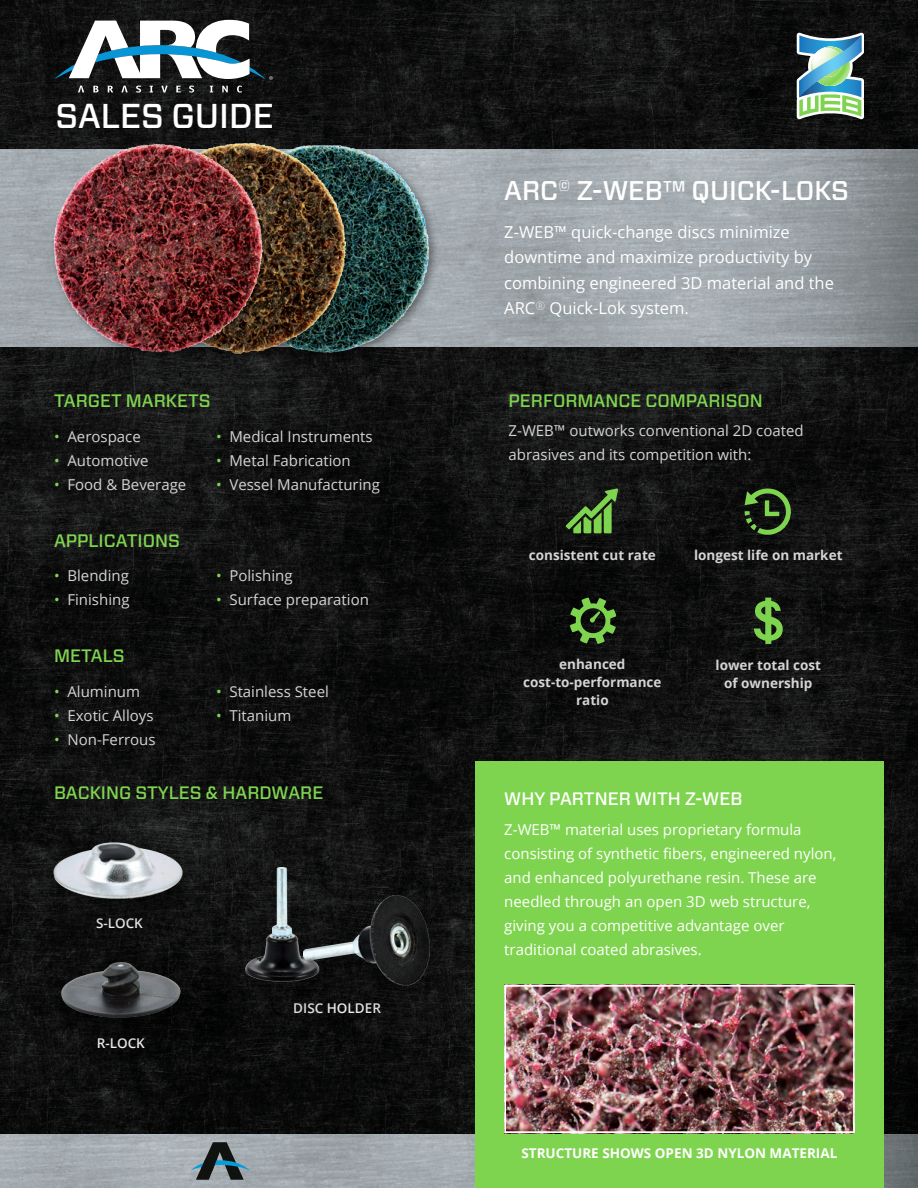
<style>
.page{position:relative;width:918px;height:1188px;background:#fff}
.page>*{position:absolute;margin:0;border:0;box-sizing:border-box;transform-origin:0 0}
.t1{font:500 34.5px "Forza";color:#fff}
.t2{font:500 27px "Forza";color:#fff}
.t3{font:500 18px "Forza";color:#7fd44f}
.t4{font:500 18px "Forza";color:#fff}
.t5{font:16.5px/25.5px "Open Sans";color:#fff}
.t6{font:15px/24px "Open Sans";color:#d4d4d4}
.t7{font:15px/24px "Open Sans";color:#fff}
.t8{font:700 13.5px "Open Sans";color:#d4d4d4}
.t9{font:700 13.5px "Open Sans";color:#fff}
.t10{font:600 13.5px "Open Sans";color:#fff}
.s1{color:#7fd44f}
</style>
<div class="page">
<img style="left:0;top:0;width:918px;height:1134px">
<img style="left:0;top:1134px;width:918px;height:54px">
<svg style="left:191px;top:1142px;width:59px;height:38px;background:#66747a"></svg>
<div style="left:475px;top:761px;width:409px;height:427px;background:#7fd44f"></div>
<svg style="left:566px;top:488px;width:52px;height:45px;background:#40622d"></svg>
<svg style="left:745px;top:488px;width:46px;height:47px;background:#335024"></svg>
<svg style="left:570px;top:598px;width:46px;height:46px;background:#3c6028"></svg>
<svg style="left:754px;top:598px;width:29px;height:46px"></svg>
<img style="left:507px;top:988px;width:345px;height:142px">
<div style="left:504px;top:985px;width:351px;height:148px;border:2px solid #fff"></div>
<img style="left:0;top:150px;width:918px;height:197px">
<svg style="left:797px;top:33px;width:67px;height:86px"></svg>
<div style="left:217px;top:141px;width:223px;height:222px;background:#000;opacity:.4"></div>
<img style="left:357px;top:140px;width:79px;height:218px">
<div style="left:180px;top:823px;width:205px;height:251px;background:#000;opacity:.7"></div>
<img style="left:245px;top:867px;width:8px;height:119px">
<div style="left:253px;top:857px;width:232px;height:198px;background:#000;opacity:.7"></div>
<img style="left:304px;top:895px;width:125px;height:91px">
<div style="left:28px;top:938px;width:186px;height:125px;background:#000;opacity:.7"></div>
<img style="left:62px;top:962px;width:118px;height:57px">
<div style="left:20px;top:818px;width:197px;height:127px;background:#000;opacity:.7"></div>
<img style="left:54px;top:843px;width:134px;height:58px">
<div style="left:134px;top:139px;width:223px;height:225px;background:#000;opacity:.4"></div>
<img style="left:273px;top:140px;width:80px;height:218px">
<div style="left:49px;top:140px;width:224px;height:222px;background:#000;opacity:.4"></div>
<img style="left:49px;top:140px;width:221px;height:218px">
<svg style="left:93px;top:86px;width:5px;height:6px"></svg>
<svg style="left:108px;top:86px;width:5px;height:7px"></svg>
<svg style="left:136px;top:86px;width:5px;height:7px"></svg>
<svg style="left:150px;top:86px;width:3px;height:6px"></svg>
<svg style="left:161px;top:86px;width:7px;height:7px"></svg>
<svg style="left:121px;top:86px;width:7px;height:7px"></svg>
<svg style="left:78px;top:86px;width:6px;height:7px"></svg>
<svg style="left:176px;top:86px;width:5px;height:6px"></svg>
<svg style="left:189px;top:86px;width:5px;height:7px"></svg>
<svg style="left:210px;top:86px;width:3px;height:6px"></svg>
<svg style="left:222px;top:86px;width:6px;height:6px"></svg>
<svg style="left:237px;top:86px;width:5px;height:7px"></svg>
<svg style="left:54px;top:20px;width:219px;height:60px"></svg>
<p class="t1" style="left:56px;top:93px;width:220px">SALES GUIDE</p>
<p class="t3" style="left:54px;top:389px;width:158px">TARGET MARKETS</p>
<p class="t6" style="left:54px;top:424px;width:88px"><span class="s1">•</span> Aerospace</p>
<p class="t6" style="left:216px;top:424px;width:158px"><span class="s1">•</span> Medical Instruments</p>
<p class="t6" style="left:54px;top:448px;width:96px"><span class="s1">•</span> Automotive</p>
<p class="t6" style="left:216px;top:448px;width:136px"><span class="s1">•</span> Metal Fabrication</p>
<p class="t6" style="left:54px;top:472px;width:134px"><span class="s1">•</span> Food &amp; Beverage</p>
<p class="t6" style="left:216px;top:472px;width:165px"><span class="s1">•</span> Vessel Manufacturing</p>
<p class="t3" style="left:54px;top:529px;width:127px">APPLICATIONS</p>
<p class="t6" style="left:54px;top:564px;width:76px"><span class="s1">•</span> Blending</p>
<p class="t6" style="left:216px;top:564px;width:78px"><span class="s1">•</span> Polishing</p>
<p class="t6" style="left:54px;top:588px;width:77px"><span class="s1">•</span> Finishing</p>
<p class="t6" style="left:216px;top:588px;width:154px"><span class="s1">•</span> Surface preparation</p>
<p class="t3" style="left:54px;top:644px;width:72px">METALS</p>
<p class="t6" style="left:54px;top:679px;width:88px"><span class="s1">•</span> Aluminum</p>
<p class="t6" style="left:216px;top:679px;width:114px"><span class="s1">•</span> Stainless Steel</p>
<p class="t6" style="left:54px;top:703px;width:101px"><span class="s1">•</span> Exotic Alloys</p>
<p class="t6" style="left:216px;top:703px;width:77px"><span class="s1">•</span> Titanium</p>
<p class="t6" style="left:54px;top:727px;width:103px"><span class="s1">•</span> Non-Ferrous</p>
<p class="t3" style="left:54px;top:781px;width:271px">BACKING STYLES &amp; HARDWARE</p>
<p class="t10" style="left:96px;top:914px;width:48px">S-LOCK</p>
<p class="t10" style="left:97px;top:1034px;width:50px">R-LOCK</p>
<p class="t10" style="left:293px;top:999px;width:89px">DISC HOLDER</p>
<p class="t2" style="left:504px;top:173px;width:346px">ARC<sup>©</sup> Z-WEB™ QUICK-LOKS</p>
<p class="t5" style="left:504px;top:219px;width:331px">Z-WEB™ quick-change discs minimize downtime and maximize productivity by combining engineered 3D material and the ARC<sup>®</sup> Quick-Lok system.</p>
<p class="t3" style="left:509px;top:389px;width:256px">PERFORMANCE COMPARISON</p>
<p class="t6" style="left:509px;top:418px;width:297px">Z-WEB™ outworks conventional 2D coated abrasives and its competition with:</p>
<p class="t8" style="left:529px;top:546px;width:129px">consistent cut rate</p>
<p class="t8" style="left:694px;top:546px;width:150px">longest life on market</p>
<p class="t8" style="left:559px;top:655px;width:68px">enhanced</p>
<p class="t8" style="left:523px;top:673px;width:140px">cost-to-performance</p>
<p class="t8" style="left:576px;top:691px;width:34px">ratio</p>
<p class="t8" style="left:716px;top:655px;width:107px">lower total cost</p>
<p class="t8" style="left:724px;top:673px;width:90px">of ownership</p>
<p class="t4" style="left:504px;top:786px;width:240px">WHY PARTNER WITH Z-WEB</p>
<p class="t7" style="left:504px;top:817px;width:334px">Z-WEB™ material uses proprietary formula consisting of synthetic fibers, engineered nylon, and enhanced polyurethane resin. These are needled through an open 3D web structure,</p>
<p class="t7" style="left:504px;top:913px;width:282px">giving you a competitive advantage over traditional coated abrasives.</p>
<p class="t9" style="left:521px;top:1144px;width:317px">STRUCTURE SHOWS OPEN 3D NYLON MATERIAL</p>
</div>
